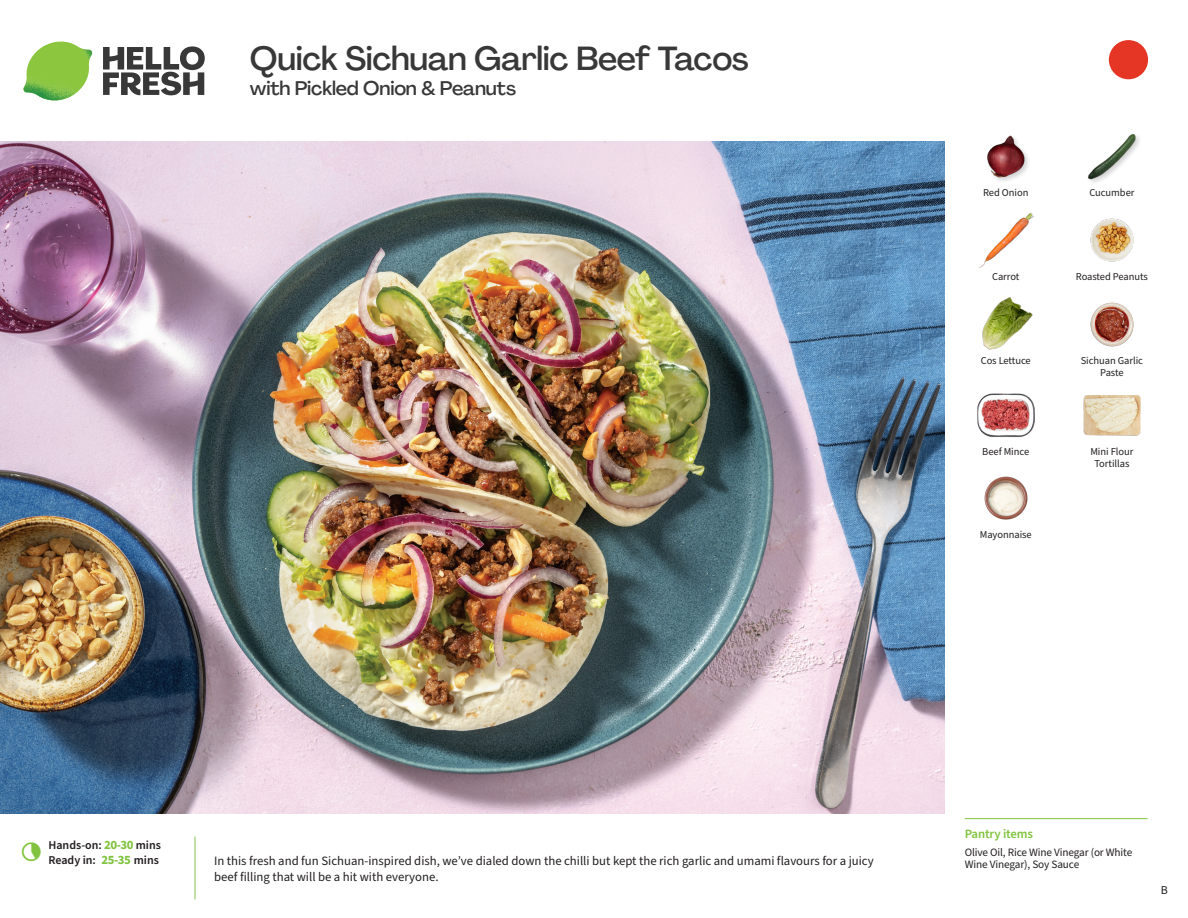
<style>
.page{position:relative;width:1188px;height:918px;background:#fff}
.page>*{position:absolute;margin:0;border:0;box-sizing:border-box;transform-origin:0 0}
._15_Titel_UK{font:500 33px "Agrandir";letter-spacing:-.015em;color:#383839}
._15_Titel_UK-2{font:500 19.5px "Agrandir";letter-spacing:-.01em;color:#383839}
.Step_6_Text_AU{font:12.75px/16.5px "Source Sans Pro";color:#231f20}
._04_Headers_Front{font:600 12.75px "Source Sans Pro";letter-spacing:-.01em;color:#81c340}
._04_Intro{font:600 12px "Source Sans Pro";color:#231f20}
.t1{font:12px "Source Sans Pro";color:#231f20}
._05_Pantry{font:11.25px/12px "Source Sans Pro";letter-spacing:-.01em;color:#231f20}
._18_FRONT_ingredient{font:10.5px/12px "Source Sans Pro";letter-spacing:-.005em;color:#231f20;text-align:center}
.s1{font-weight:700;font-size:12.75px;color:#81c340}
</style>
<div class="page">
<svg style="left:103px;top:46px;width:102px;height:49px"></svg>
<img style="left:23px;top:42px;width:69px;height:59px">
<img style="left:0;top:142px;width:945px;height:672px">
<img style="left:1090px;top:302px;width:44px;height:45px">
<img style="left:1083px;top:395px;width:58px;height:41px">
<img style="left:977px;top:393px;width:57px;height:45px">
<img style="left:984px;top:476px;width:44px;height:44px">
<img style="left:982px;top:297px;width:51px;height:53px">
<img style="left:979px;top:212px;width:55px;height:56px">
<img style="left:1090px;top:218px;width:44px;height:44px">
<img style="left:987px;top:135px;width:42px;height:46px">
<img style="left:1087px;top:134px;width:52px;height:49px">
<hr style="left:965px;top:818px;width:183px;height:1px;background:#81c340">
<svg style="left:1108px;top:40px;width:41px;height:40px"></svg>
<p class="_15_Titel_UK" style="left:250px;top:38px;width:500px">Quick Sichuan Garlic Beef Tacos</p>
<p class="_15_Titel_UK-2" style="left:250px;top:76px;width:268px">with Pickled Onion &amp; Peanuts</p>
<p class="_18_FRONT_ingredient" style="left:983px;top:186px;width:47px">Red Onion</p>
<p class="_18_FRONT_ingredient" style="left:1089px;top:186px;width:47px">Cucumber</p>
<p class="_18_FRONT_ingredient" style="left:992px;top:271px;width:29px">Carrot</p>
<p class="_18_FRONT_ingredient" style="left:1076px;top:271px;width:74px">Roasted Peanuts</p>
<p class="_18_FRONT_ingredient" style="left:981px;top:355px;width:52px">Cos Lettuce</p>
<p class="_18_FRONT_ingredient" style="left:1081px;top:355px;width:64px">Sichuan Garlic<br>Paste</p>
<p class="_18_FRONT_ingredient" style="left:982px;top:445px;width:48px">Beef Mince</p>
<p class="_18_FRONT_ingredient" style="left:1090px;top:445px;width:45px">Mini Flour<br>Tortillas</p>
<p class="_18_FRONT_ingredient" style="left:980px;top:529px;width:53px">Mayonnaise</p>
<p class="_04_Intro" style="left:48px;top:837px;width:114px">Hands-on: <span class="s1">20-30</span> mins</p>
<p class="_04_Intro" style="left:48px;top:852px;width:112px">Ready in: <span class="s1">25-35</span> mins</p>
<p class="Step_6_Text_AU" style="left:214px;top:852px;width:661px">In this fresh and fun Sichuan-inspired dish, we’ve dialed down the chilli but kept the rich garlic and umami flavours for a juicy beef filling that will be a hit with everyone.</p>
<p class="_04_Headers_Front" style="left:965px;top:825px;width:70px">Pantry items</p>
<p class="_05_Pantry" style="left:965px;top:847px;width:169px">Olive Oil, Rice Wine Vinegar (or White<br>Wine Vinegar), Soy Sauce</p>
<p class="t1" style="left:1161px;top:882px;width:9px">B</p>
</div>
